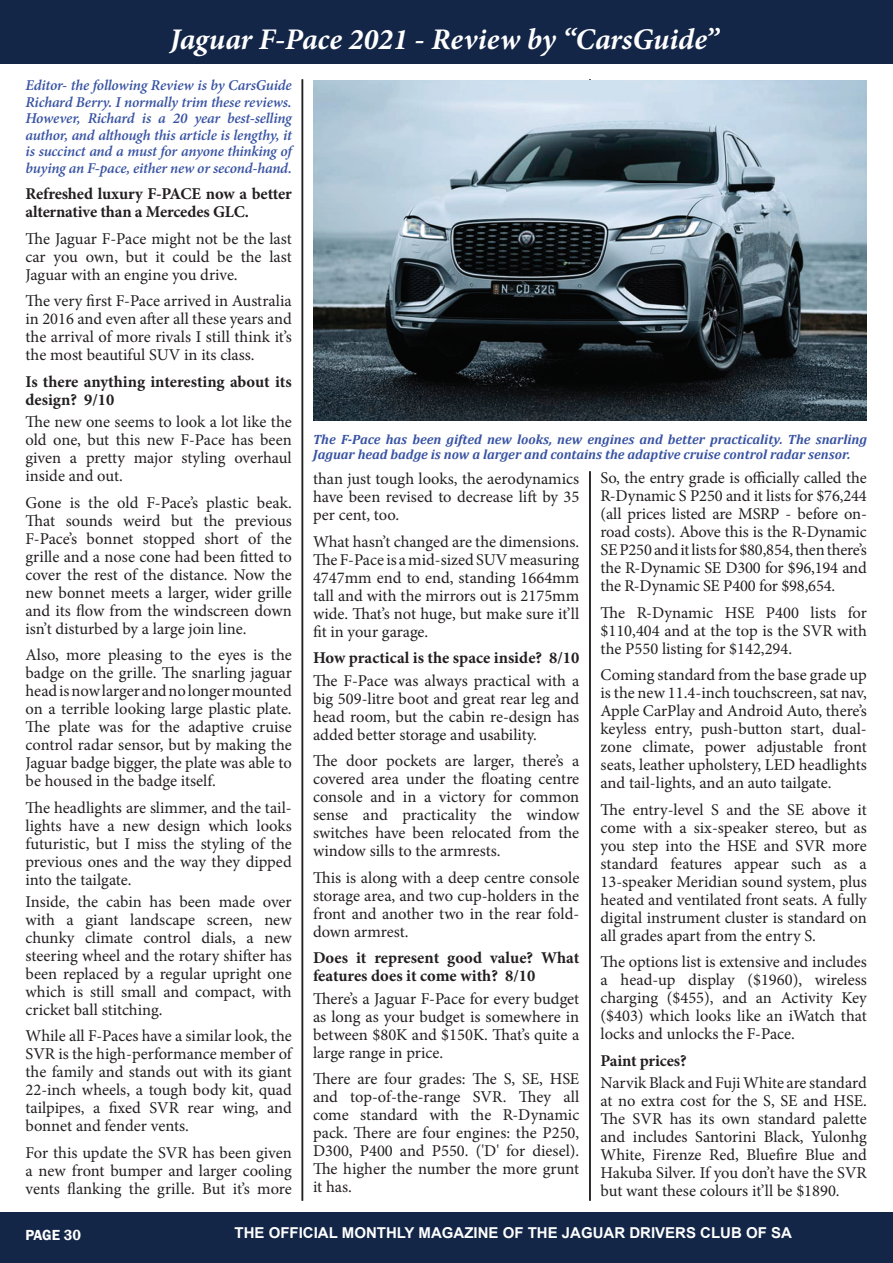
<style>
.page{position:relative;width:893px;height:1263px;background:#fff}
.page>*{position:absolute;margin:0;border:0;box-sizing:border-box;transform-origin:0 0}
.t1{font:italic 700 30px "Minion Pro";color:#fff}
.t2{font:16.5px/18px "Minion Pro";letter-spacing:-.005em;color:#231f20;text-align:justify}
.t3{font:700 16.5px/18px "Minion Pro";letter-spacing:-.005em;color:#231f20}
.t4{font:italic 600 15px/16.5px "Minion Pro";letter-spacing:-.015em;color:#3853a3;text-align:justify}
.t5{font:700 15px "Arial";color:#fff}
.t6{font:600 15px "Franklin Gothic";letter-spacing:-.01em;color:#fff}
.t7{font:italic 700 13.5px/15px "Cambria";color:#3853a3}
</style>
<div class="page">
<div style="left:0;top:1212px;width:893px;height:51px;background:#132647"></div>
<div style="left:0;top:0;width:893px;height:26px;background:#132647"></div>
<div style="left:0;top:13px;width:893px;height:51px;background:#132647"></div>
<hr style="left:302px;top:79px;width:1px;height:1122px;background:#231f20">
<hr style="left:589px;top:471px;width:2px;height:730px;background:#231f20">
<img style="left:314px;top:81px;width:553px;height:339px">
<h1 class="t1" style="left:170px;top:18px;width:551px">Jaguar F-Pace 2021 - Review by “CarsGuide”</h1>
<p class="t4" style="left:26px;top:77px;width:268px">Editor- the following Review is by CarsGuide Richard Berry. I normally trim these reviews.<br>However, Richard is a 20 year best-selling author, and although this article is lengthy, it is succinct and a must for anyone thinking of buying an F-pace, either new or second-hand.</p>
<p class="t3" style="left:26px;top:185px;width:268px">Refreshed luxury F-PACE now a better alternative than a Mercedes GLC.</p>
<p class="t2" style="left:26px;top:230px;width:268px">The Jaguar F-Pace might not be the last car you own, but it could be the last Jaguar with an engine you drive.</p>
<p class="t2" style="left:26px;top:292px;width:268px">The very first F-Pace arrived in Australia in 2016 and even after all these years and the arrival of more rivals I still think it’s the most beautiful SUV in its class.</p>
<p class="t3" style="left:26px;top:372px;width:268px">Is there anything interesting about its design? 9/10</p>
<p class="t2" style="left:26px;top:413px;width:268px">The new one seems to look a lot like the old one, but this new F-Pace has been given a pretty major styling overhaul inside and out.</p>
<p class="t2" style="left:26px;top:493px;width:268px">Gone is the old F-Pace’s plastic beak.<br>That sounds weird but the previous F-Pace’s bonnet stopped short of the grille and a nose cone had been fitted to cover the rest of the distance. Now the new bonnet meets a larger, wider grille and its flow from the windscreen down isn’t disturbed by a large join line.</p>
<p class="t2" style="left:26px;top:646px;width:268px">Also, more pleasing to the eyes is the badge on the grille. The snarling jaguar head is now larger and no longer mounted on a terrible looking large plastic plate.<br>The plate was for the adaptive cruise control radar sensor, but by making the Jaguar badge bigger, the plate was able to be housed in the badge itself.</p>
<p class="t2" style="left:26px;top:798px;width:268px">The headlights are slimmer, and the tail&shy;lights have a new design which looks futuristic, but I miss the styling of the previous ones and the way they dipped into the tailgate.</p>
<p class="t2" style="left:26px;top:893px;width:268px">Inside, the cabin has been made over with a giant landscape screen, new chunky climate control dials, a new steering wheel and the rotary shifter has been replaced by a regular upright one which is still small and compact, with cricket ball stitching.</p>
<p class="t2" style="left:26px;top:1027px;width:268px">While all F-Paces have a similar look, the SVR is the high-performance member of the family and stands out with its giant 22-inch wheels, a tough body kit, quad tailpipes, a fixed SVR rear wing, and bonnet and fender vents.</p>
<p class="t2" style="left:26px;top:1144px;width:268px">For this update the SVR has been given a new front bumper and larger cooling vents flanking the grille. But it’s more</p>
<p class="t7" style="left:313px;top:431px;width:555px">The F-Pace has been gifted new looks, new engines and better practicality. The snarling<br>Jaguar head badge is now a larger and contains the adaptive cruise control radar sensor.</p>
<p class="t2" style="left:601px;top:469px;width:268px">So, the entry grade is officially called the R-Dynamic S P250 and it lists for $76,244 (all prices listed are MSRP - before on&shy;road costs). Above this is the R-Dynamic SE P250 and it lists for $80,854, then there’s the R-Dynamic SE D300 for $96,194 and the R-Dynamic SE P400 for $98,654.</p>
<p class="t2" style="left:601px;top:604px;width:268px">The R-Dynamic HSE P400 lists for $110,404 and at the top is the SVR with the P550 listing for $142,294.</p>
<p class="t2" style="left:601px;top:666px;width:268px">Coming standard from the base grade up is the new 11.4-inch touchscreen, sat nav, Apple CarPlay and Android Auto, there’s keyless entry, push-button start, dual&shy;zone climate, power adjustable front seats, leather upholstery, LED headlights and tail-lights, and an auto tailgate.</p>
<p class="t2" style="left:601px;top:801px;width:268px">The entry-level S and the SE above it come with a six-speaker stereo, but as you step into the HSE and SVR more standard features appear such as a 13-speaker Meridian sound system, plus heated and ventilated front seats. A fully digital instrument cluster is standard on all grades apart from the entry S.</p>
<p class="t2" style="left:601px;top:953px;width:268px">The options list is extensive and includes a head-up display ($1960), wireless charging ($455), and an Activity Key ($403) which looks like an iWatch that locks and unlocks the F-Pace.</p>
<p class="t3" style="left:601px;top:1051px;width:88px">Paint prices?</p>
<p class="t2" style="left:601px;top:1074px;width:268px">Narvik Black and Fuji White are standard at no extra cost for the S, SE and HSE.<br>The SVR has its own standard palette and includes Santorini Black, Yulonhg White, Firenze Red, Bluefire Blue and Hakuba Silver. If you don’t have the SVR but want these colours it’ll be $1890.</p>
<p class="t2" style="left:313px;top:470px;width:268px">than just tough looks, the aerodynamics have been revised to decrease lift by 35 per cent, too.</p>
<p class="t2" style="left:313px;top:533px;width:268px">What hasn’t changed are the dimensions.<br>The F-Pace is a mid-sized SUV measuring 4747mm end to end, standing 1664mm tall and with the mirrors out is 2175mm wide. That’s not huge, but make sure it’ll fit in your garage.</p>
<p class="t3" style="left:313px;top:649px;width:268px">How practical is the space inside? 8/10</p>
<p class="t2" style="left:313px;top:671px;width:268px">The F-Pace was always practical with a big 509-litre boot and great rear leg and head room, but the cabin re-design has added better storage and usability.</p>
<p class="t2" style="left:313px;top:752px;width:268px">The door pockets are larger, there’s a covered area under the floating centre console and in a victory for common sense and practicality the window switches have been relocated from the window sills to the armrests.</p>
<p class="t2" style="left:313px;top:868px;width:268px">This is along with a deep centre console storage area, and two cup-holders in the front and another two in the rear fold&shy;down armrest.</p>
<p class="t3" style="left:313px;top:949px;width:268px">Does it represent good value? What features does it come with? 8/10</p>
<p class="t2" style="left:313px;top:989px;width:268px">There’s a Jaguar F-Pace for every budget as long as your budget is somewhere in between $80K and $150K. That’s quite a large range in price.</p>
<p class="t2" style="left:313px;top:1070px;width:268px">There are four grades: The S, SE, HSE and top-of-the-range SVR. They all come standard with the R-Dynamic pack. There are four engines: the P250, D300, P400 and P550. ('D' for diesel).<br>The higher the number the more grunt it has.</p>
<p class="t6" style="left:25px;top:1226px;width:57px">PAGE 30</p>
<p class="t5" style="left:235px;top:1222px;width:559px">THE OFFICIAL MONTHLY MAGAZINE OF THE JAGUAR DRIVERS CLUB OF SA</p>
</div>
